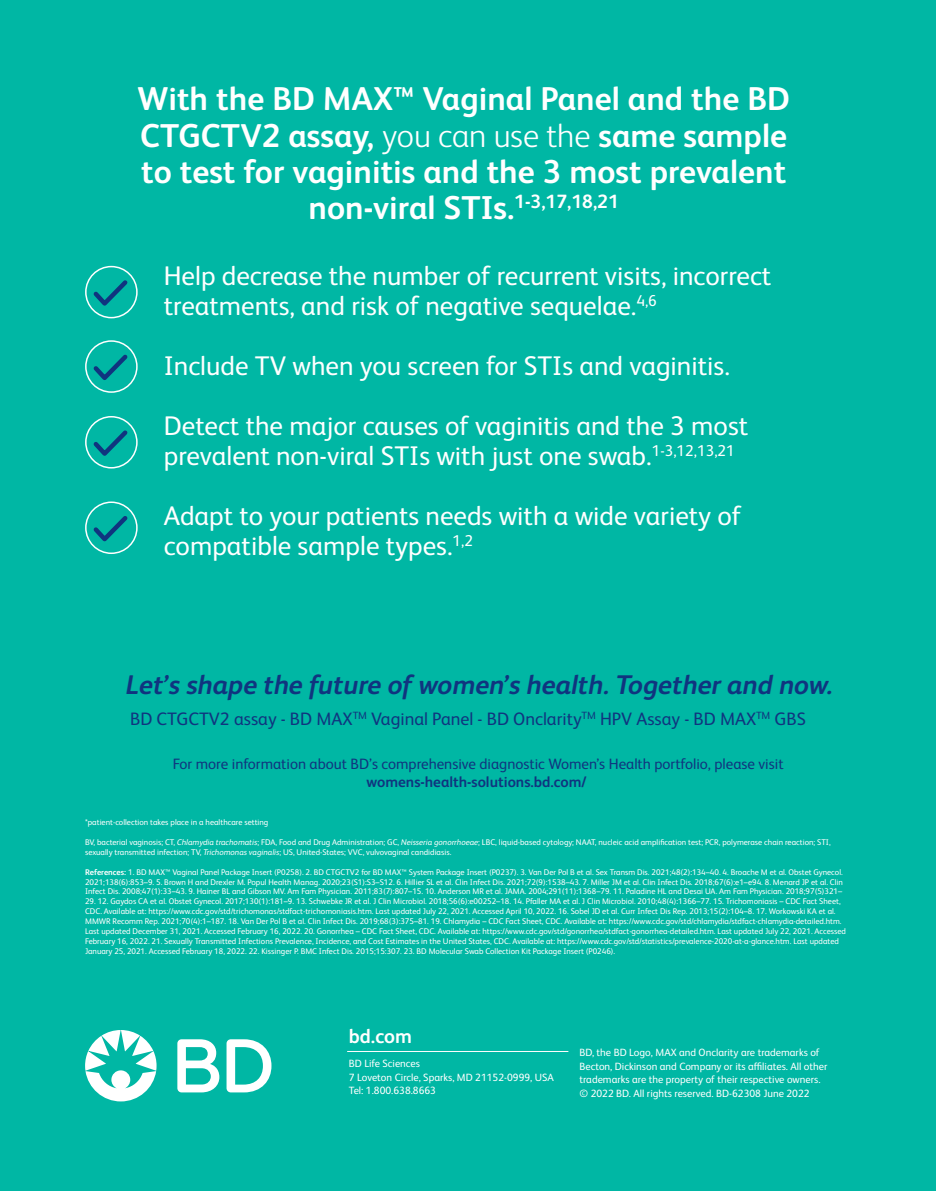
<style>
.page{position:relative;width:936px;height:1191px;background:#fff}
.page>*{position:absolute;margin:0;border:0;box-sizing:border-box;transform-origin:0 0}
.t1{font:700 33px/36px "FS Albert Pro";color:#fff;text-align:center}
.t2{font:27px/30px "FS Albert Pro";color:#fff}
.t3{font:italic 700 27px "FS Albert Pro";color:#10347f}
.t4{font:700 19.95px "FS Albert Pro";color:#fff}
.t5{font:18px "FS Albert Pro";color:#10347f}
.t6{font:15px "FS Albert Pro";color:#10347f}
.t7{font:700 15px "FS Albert Pro";color:#10347f}
.t8{font:10.5px/13.5px "FS Albert Pro";color:#fff}
.t9{font:8.25px/9.9px "FS Albert Pro";color:#fff}
.s1{font-weight:300}
.s2{font-style:italic}
.s3{font-weight:700}
</style>
<div class="page">
<div style="left:0;top:0;width:935px;height:1191px;background:#00b7a4"></div>
<svg style="left:177px;top:1039px;width:94px;height:53px"></svg>
<svg style="left:85px;top:1030px;width:71px;height:71px"></svg>
<div style="left:85px;top:266px;width:53px;height:52px;border:2px solid #fff;border-radius:50%"></div>
<svg style="left:89px;top:276px;width:42px;height:34px"></svg>
<div style="left:85px;top:416px;width:53px;height:52px;border:2px solid #fff;border-radius:50%"></div>
<svg style="left:89px;top:426px;width:42px;height:34px"></svg>
<div style="left:85px;top:501px;width:53px;height:53px;border:2px solid #fff;border-radius:50%"></div>
<svg style="left:89px;top:512px;width:42px;height:33px"></svg>
<div style="left:85px;top:340px;width:53px;height:53px;border:2px solid #fff;border-radius:50%"></div>
<svg style="left:89px;top:350px;width:42px;height:34px"></svg>
<hr style="left:347px;top:1051px;width:221px;height:1px;background:#fff">
<h1 class="t1" style="left:137px;top:79px;width:654px">With the BD MAX™ Vaginal Panel and the BD CTGCTV2 assay, <span class="s1">you can use the</span> same sample to test for vaginitis and the 3 most prevalent non-viral STIs.<sup>1-3,17,18,21</sup></h1>
<h2 class="t2" style="left:164px;top:258px;width:609px">Help decrease the number of recurrent visits, incorrect treatments, and risk of negative sequelae.<sup>4,6</sup></h2>
<h2 class="t2" style="left:164px;top:348px;width:567px">Include TV when you screen for STIs and vaginitis.</h2>
<h2 class="t2" style="left:164px;top:408px;width:586px">Detect the major causes of vaginitis and the 3 most prevalent non-viral STIs with just one swab.<sup>1-3,12,13,21</sup></h2>
<h2 class="t2" style="left:164px;top:498px;width:579px">Adapt to your patients needs with a wide variety of compatible sample types.<sup>1,2</sup></h2>
<h2 class="t3" style="left:126px;top:665px;width:708px">Let’s shape the future of women’s health. Together and now.</h2>
<h3 class="t5" style="left:130px;top:705px;width:677px">BD CTGCTV2 assay - BD MAX<sup>TM</sup> Vaginal Panel - BD Onclarity<sup>TM</sup> HPV Assay - BD MAX<sup>TM</sup> GBS</h3>
<h3 class="t6" style="left:173px;top:753px;width:612px">For more information about BD’s comprehensive diagnostic Women’s Health portfolio, please visit</h3>
<h3 class="t7" style="left:366px;top:771px;width:221px">womens-health-solutions.bd.com/</h3>
<p class="t9" style="left:85px;top:816px;width:185px">*patient-collection takes place in a healthcare setting</p>
<p class="t9" style="left:85px;top:836px;width:747px">BV, bacterial vaginosis; CT, <span class="s2">Chlamydia trachomatis</span>; FDA, Food and Drug Administration; GC, <span class="s2">Neisseria gonorrhoeae</span>; LBC, liquid-based cytology; NAAT, nucleic acid amplification test; PCR, polymerase chain reaction; STI, sexually transmitted infection; TV, <span class="s2">Trichomonas vaginalis</span>; US, United-States; VVC, vulvovaginal candidiasis.</p>
<p class="t9" style="left:85px;top:866px;width:759px;text-align:justify"><span class="s3">References:</span> 1. BD MAX™ Vaginal Panel Package Insert (P0258). 2. BD CTGCTV2 for BD MAX™ System Package Insert (P0237). 3. Van Der Pol B et al. Sex Transm Dis. 2021;48(2):134–40. 4. Broache M et al. Obstet Gynecol.<br>2021;138(6):853–9. 5. Brown H and Drexler M. Popul Health Manag. 2020;23(S1):S3–S12. 6. Hillier SL et al. Clin Infect Dis. 2021;72(9):1538–43. 7. Miller JM et al. Clin Infect Dis. 2018;67(6):e1–e94. 8. Menard JP et al. Clin Infect Dis. 2008;47(1):33–43. 9. Hainer BL and Gibson MV. Am Fam Physician. 2011;83(7):807–15. 10. Anderson MR et al. JAMA. 2004;291(11):1368–79. 11. Paladine HL and Desai UA. Am Fam Physician. 2018;97(5)321–</p>
<p class="t9" style="left:85px;top:896px;width:762px">29. 12. Gaydos CA et al. Obstet Gynecol. 2017;130(1):181–9. 13. Schwebke JR et al. J Clin Microbiol. 2018;56(6):e00252–18. 14. Pfaller MA et al. J Clin Microbiol. 2010;48(4):1366–77. 15. Trichomoniasis – CDC Fact Sheet, CDC. Available at: https://www.cdc.gov/std/trichomonas/stdfact-trichomoniasis.htm. Last updated July 22, 2021. Accessed April 10, 2022. 16. Sobel JD et al. Curr Infect Dis Rep. 2013;15(2):104–8. 17. Workowski KA et al.<br>MMWR Recomm Rep. 2021;70(4):1–187. 18. Van Der Pol B et al. Clin Infect Dis. 2019;68(3):375–81. 19. Chlamydia – CDC Fact Sheet, CDC. Available at: https://www.cdc.gov/std/chlamydia/stdfact-chlamydia-detailed.htm.<br>Last updated December 31, 2021. Accessed February 16, 2022. 20. Gonorrhea – CDC Fact Sheet, CDC. Available at: https://www.cdc.gov/std/gonorrhea/stdfact-gonorrhea-detailed.htm. Last updated July 22, 2021. Accessed February 16, 2022. 21. Sexually Transmitted Infections Prevalence, Incidence, and Cost Estimates in the United States, CDC. Available at: https://www.cdc.gov/std/statistics/prevalence-2020-at-a-glance.htm. Last updated January 25, 2021. Accessed February 18, 2022. 22. Kissinger P. BMC Infect Dis. 2015;15:307. 23. BD Molecular Swab Collection Kit Package Insert (P0246).</p>
<h3 class="t4" style="left:349px;top:1022px;width:65px">bd.com</h3>
<p class="t8" style="left:349px;top:1056px;width:206px">BD Life Sciences<br>7 Loveton Circle, Sparks, MD 21152-0999, USA<br>Tel: 1.800.638.8663</p>
<p class="t8" style="left:579px;top:1045px;width:249px">BD, the BD Logo, MAX and Onclarity are trademarks of Becton, Dickinson and Company or its affiliates. All other trademarks are the property of their respective owners. © 2022 BD. All rights reserved. BD-62308 June 2022</p>
</div>
